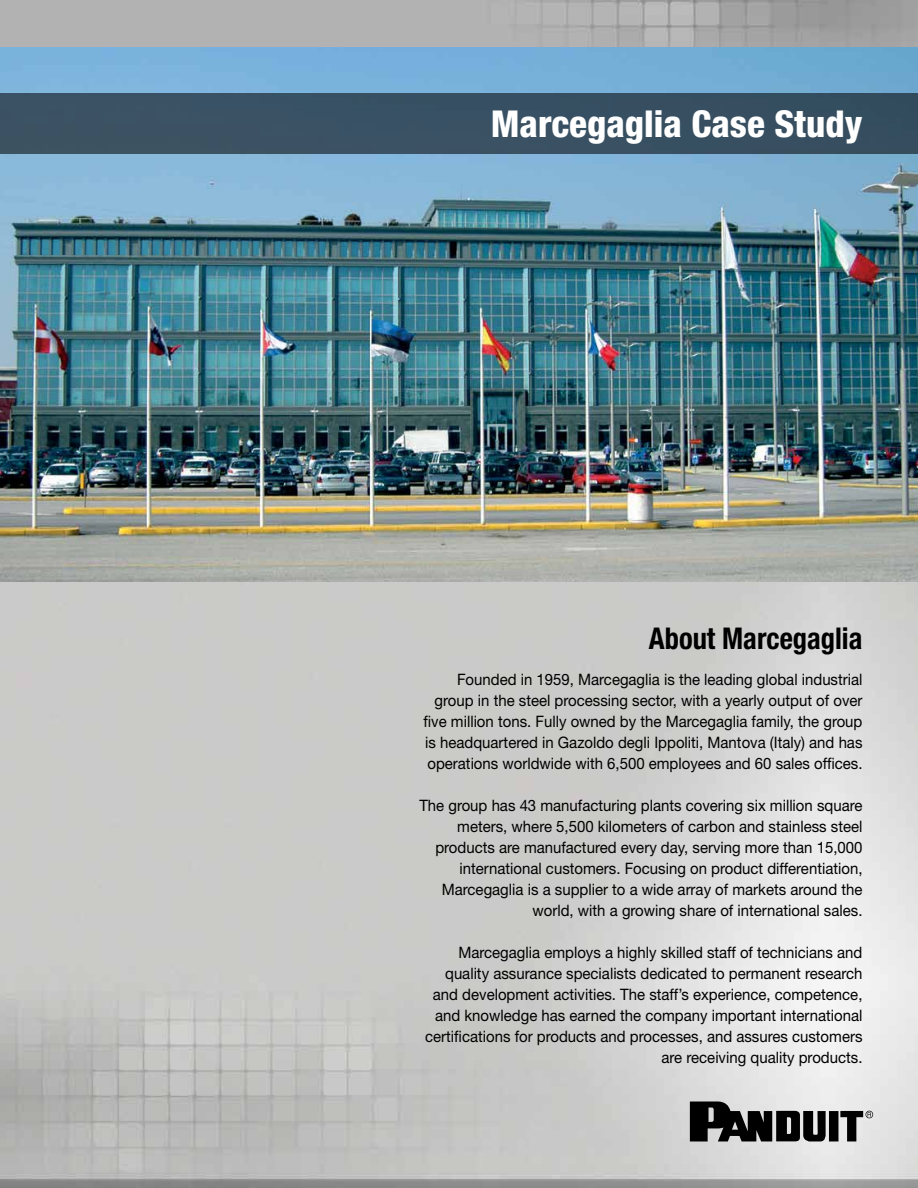
<style>
.page{position:relative;width:918px;height:1188px;background:#fff}
.page>*{position:absolute;margin:0;border:0;box-sizing:border-box;transform-origin:0 0}
.t1{font:800 condensed 37.05px "Helvetica Neue";color:#fff}
.t2{font:700 condensed 30px "Helvetica Neue LT Std";color:#000;scale:.95 1}
.t3{font:15.75px/21px "Helvetica Neue LT Std";color:#000;text-align:right;scale:.95 1}
</style>
<div class="page">
<img style="left:0;top:0;width:918px;height:1188px">
<svg style="left:690px;top:1101px;width:183px;height:40px;background:#606060"></svg>
<img style="left:0;top:48px;width:918px;height:533px">
<div style="left:0;top:93px;width:918px;height:60px;background:#395162"></div>
<h1 class="t1" style="left:491px;top:101px;width:373px">Marcegaglia Case Study</h1>
<h2 class="t2" style="left:649px;top:621px;width:226px">About Marcegaglia</h2>
<p class="t3" style="left:424px;top:668px;width:464px">Founded in 1959, Marcegaglia is the leading global industrial group in the steel processing sector, with a yearly output of over five million tons. Fully owned by the Marcegaglia family, the group is headquartered in Gazoldo degli Ippoliti, Mantova (Italy) and has operations worldwide with 6,500 employees and 60 sales offices.</p>
<p class="t3" style="left:419px;top:794px;width:468px">The group has 43 manufacturing plants covering six million square meters, where 5,500 kilometers of carbon and stainless steel products are manufactured every day, serving more than 15,000 international customers. Focusing on product differentiation, Marcegaglia is a supplier to a wide array of markets around the world, with a growing share of international sales.</p>
<p class="t3" style="left:425px;top:941px;width:462px">Marcegaglia employs a highly skilled staff of technicians and quality assurance specialists dedicated to permanent research and development activities. The staff’s experience, competence, and knowledge has earned the company important international certifications for products and processes, and assures customers are receiving quality products.</p>
</div>
